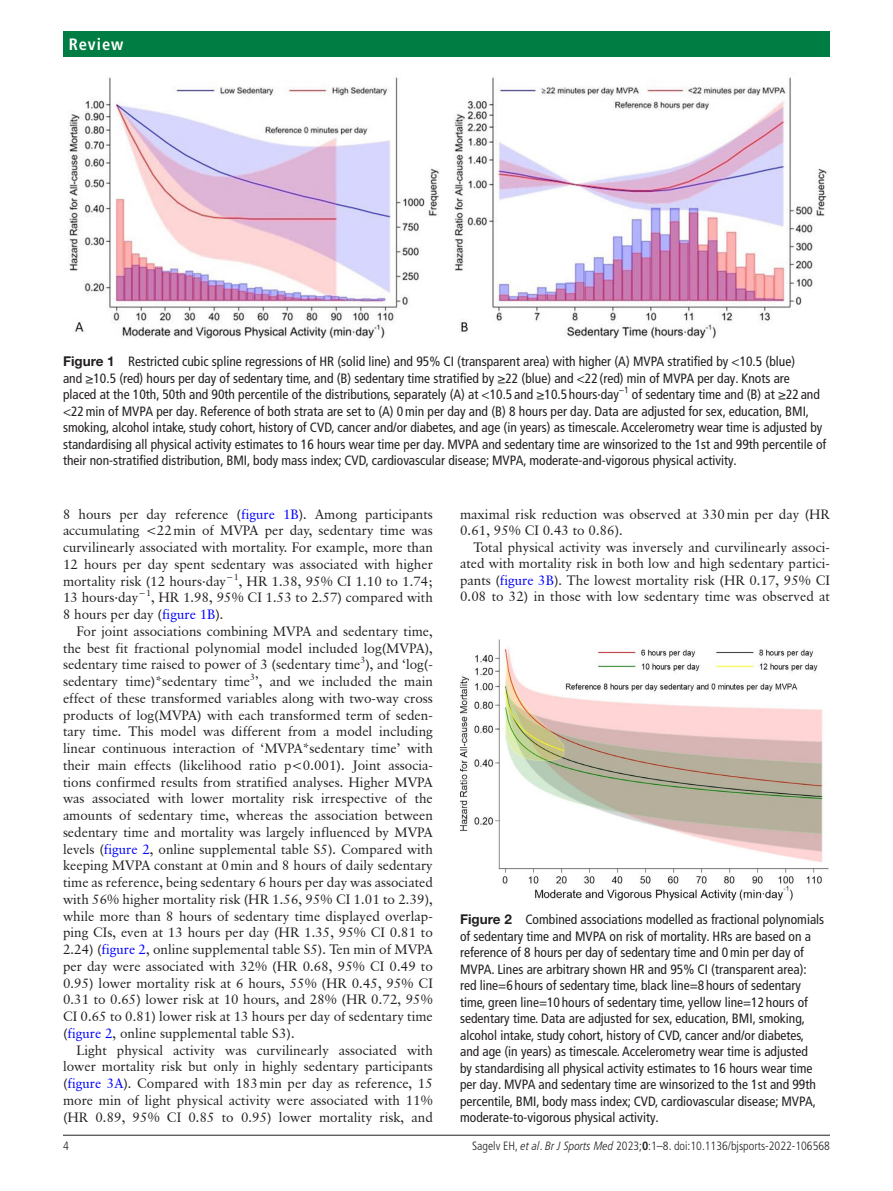
<style>
.page{position:relative;width:893px;height:1191px;background:#fff}
.page>*{position:absolute;margin:0;border:0;box-sizing:border-box;transform-origin:0 0}
.t1{font:700 condensed 16.5px "Frutiger LT Pro";letter-spacing:.055em;color:#fff}
.t2{font:13.5px/16.8px "Classical Garamond BT";color:#231f20;text-align:justify}
.t3{font:condensed 13.5px/16.5px "Frutiger LT Pro";color:#231f20}
.t4{font:300 condensed 12px "Frutiger LT Pro";color:#231f20}
.s1{font-family:"Helvetica Neue LT Std";font-weight:700;font-stretch:normal}
.s2{color:#00f}
.s3{font-style:italic}
.s4{font-weight:700}
</style>
<div class="page">
<hr style="left:63px;top:1134px;width:767px;height:1px;background:#231f20">
<div style="left:63px;top:31px;width:767px;height:25px;background:#007d42"></div>
<img style="left:68px;top:77px;width:759px;height:262px">
<img style="left:460px;top:640px;width:369px;height:260px">
<p class="t1" style="left:69px;top:34px;width:56px">Review</p>
<p class="t3" style="left:63px;top:353px;width:765px"><span class="s1">Figure 1</span> Restricted cubic spline regressions of HR (solid line) and 95% CI (transparent area) with higher (A) MVPA stratified by &lt;10.5 (blue)<br>and ≥10.5 (red) hours per day of sedentary time, and (B) sedentary time stratified by ≥22 (blue) and &lt;22 (red) min of MVPA per day. Knots are placed at the 10th, 50th and 90th percentile of the distributions, separately (A) at &lt;10.5 and ≥10.5 hours∙day<sup>−1</sup> of sedentary time and (B) at ≥22 and &lt;22min of MVPA per day. Reference of both strata are set to (A) 0min per day and (B) 8 hours per day. Data are adjusted for sex, education, BMI, smoking, alcohol intake, study cohort, history of CVD, cancer and/or diabetes, and age (in years) as timescale. Accelerometry wear time is adjusted by standardising all physical activity estimates to 16 hours wear time per day. MVPA and sedentary time are winsorized to the 1st and 99th percentile of their non-stratified distribution, BMI, body mass index; CVD, cardiovascular disease; MVPA, moderate-and-vigorous physical activity.</p>
<p class="t2" style="left:63px;top:505px;width:371px">8 hours per day reference (<span class="s2">figure 1B</span>). Among participants accumulating &lt;22min of MVPA per day, sedentary time was curvilinearly associated with mortality. For example, more than 12 hours per day spent sedentary was associated with higher mortality risk (12 hours∙day<sup>−1</sup>, HR 1.38, 95% CI 1.10 to 1.74; 13 hours∙day<sup>−1</sup>, HR 1.98, 95% CI 1.53 to 2.57) compared with 8 hours per day (<span class="s2">figure 1B</span>).</p>
<p class="t2" style="left:63px;top:622px;width:371px;text-indent:14px">For joint associations combining MVPA and sedentary time, the best fit fractional polynomial model included log(MVPA), sedentary time raised to power of 3 (sedentary time<sup>3</sup>), and ‘log(- sedentary time)*sedentary time<sup>3</sup>’, and we included the main effect of these transformed variables along with two-way cross products of log(MVPA) with each transformed term of seden&shy;tary time. This model was different from a model including linear continuous interaction of ‘MVPA*sedentary time’ with their main effects (likelihood ratio p&lt;0.001). Joint associa&shy;tions confirmed results from stratified analyses. Higher MVPA was associated with lower mortality risk irrespective of the amounts of sedentary time, whereas the association between sedentary time and mortality was largely influenced by MVPA levels (<span class="s2">figure 2</span>, online supplemental table S5). Compared with keeping MVPA constant at 0min and 8 hours of daily sedentary time as reference, being sedentary 6 hours per day was associated with 56% higher mortality risk (HR 1.56, 95% CI 1.01 to 2.39), while more than 8 hours of sedentary time displayed overlap&shy;ping CIs, even at 13 hours per day (HR 1.35, 95% CI 0.81 to 2.24) (<span class="s2">figure 2</span>, online supplemental table S5). Ten min of MVPA per day were associated with 32% (HR 0.68, 95% CI 0.49 to 0.95) lower mortality risk at 6 hours, 55% (HR 0.45, 95% CI 0.31 to 0.65) lower risk at 10 hours, and 28% (HR 0.72, 95% CI 0.65 to 0.81) lower risk at 13 hours per day of sedentary time (<span class="s2">figure 2</span>, online supplemental table S3).</p>
<p class="t2" style="left:63px;top:1041px;width:371px;text-indent:14px">Light physical activity was curvilinearly associated with lower mortality risk but only in highly sedentary participants (<span class="s2">figure 3A</span>). Compared with 183min per day as reference, 15 more min of light physical activity were associated with 11% (HR 0.89, 95% CI 0.85 to 0.95) lower mortality risk, and</p>
<p class="t2" style="left:460px;top:505px;width:371px">maximal risk reduction was observed at 330min per day (HR<br>0.61, 95% CI 0.43 to 0.86).</p>
<p class="t2" style="left:460px;top:538px;width:371px;text-indent:14px">Total physical activity was inversely and curvilinearly associ&shy;ated with mortality risk in both low and high sedentary partici&shy;pants (<span class="s2">figure 3B</span>). The lowest mortality risk (HR 0.17, 95% CI 0.08 to 32) in those with low sedentary time was observed at</p>
<p class="t3" style="left:460px;top:911px;width:366px"><span class="s1">Figure 2</span> Combined associations modelled as fractional polynomials of sedentary time and MVPA on risk of mortality. HRs are based on a reference of 8 hours per day of sedentary time and 0min per day of MVPA. Lines are arbitrary shown HR and 95% CI (transparent area): red line=6 hours of sedentary time, black line=8 hours of sedentary time, green line=10 hours of sedentary time, yellow line=12 hours of sedentary time. Data are adjusted for sex, education, BMI, smoking, alcohol intake, study cohort, history of CVD, cancer and/or diabetes, and age (in years) as timescale. Accelerometry wear time is adjusted<br>by standardising all physical activity estimates to 16 hours wear time per day. MVPA and sedentary time are winsorized to the 1st and 99th percentile, BMI, body mass index; CVD, cardiovascular disease; MVPA, moderate-to-vigorous physical activity.</p>
<p class="t4" style="left:63px;top:1138px;width:7px">4</p>
<p class="t4" style="left:472px;top:1138px;width:359px">Sagelv EH, <span class="s3">et al</span>. <span class="s3">Br J Sports Med</span> 2023;<span class="s4">0</span>:1–8. doi:10.1136/bjsports-2022-106568</p>
</div>
